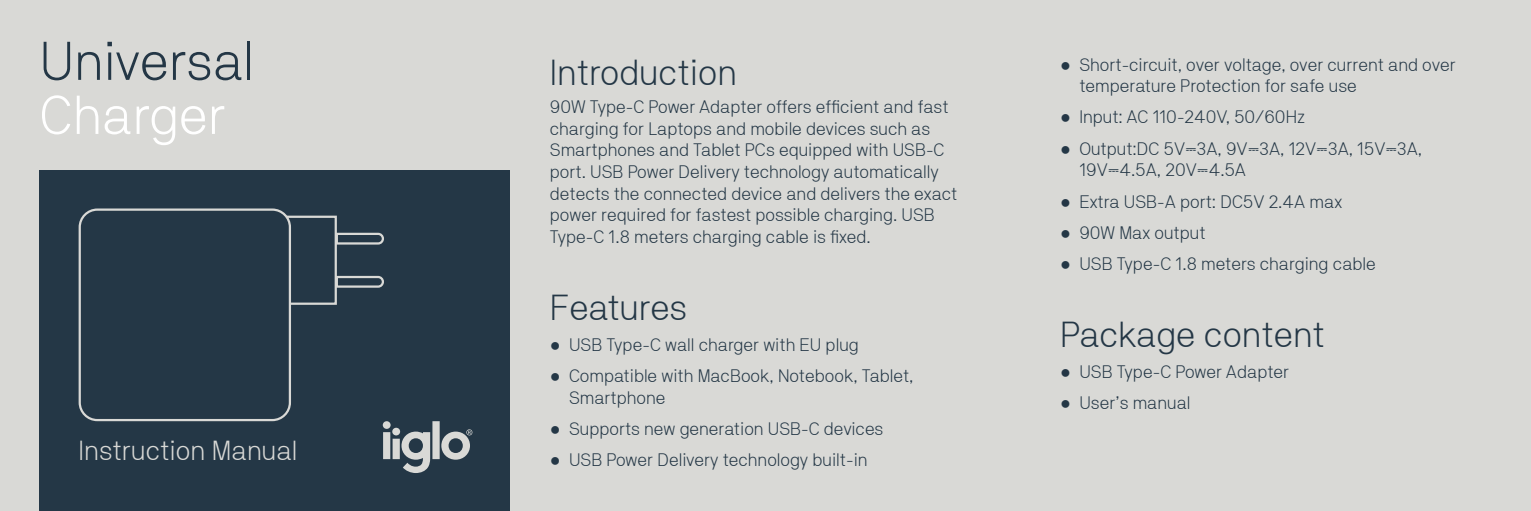
<style>
.page{position:relative;width:1531px;height:511px;background:#fff}
.page>*{position:absolute;margin:0;border:0;box-sizing:border-box;transform-origin:0 0}
.t1{font:300 54px "NB Akademie Std";color:#243746}
.t2{font:300 54px "NB Akademie Std";color:#fff}
.iiglo_manual_txt{font:300 36px "NB Akademie Std";letter-spacing:-.01em;color:#243746}
.iiglo_manual_subhead{font:300 36px "NB Akademie Std";color:#243746}
.t3{font:300 27.45px "NB Akademie Std";color:#d9d9d6}
.iiglo_manual_txt-2{font:300 18px/21.6px "NB Akademie Std";color:#243746}
.s1{font-family:"Arial";font-weight:900}
.s2{font-family:"Cambria";font-weight:400}
</style>
<div class="page">
<div style="left:0;top:0;width:1531px;height:510px;background:#d9d9d6"></div>
<div style="left:40px;top:170px;width:470px;height:340px;background:#243746"></div>
<svg style="left:383px;top:421px;width:89px;height:51px"></svg>
<div style="left:79px;top:208px;width:212px;height:213px;border:2px solid #d9d9d6;border-radius:18px"></div>
<svg style="left:285px;top:214px;width:99px;height:92px"></svg>
<p class="t1" style="left:40px;top:29px;width:216px">Universal</p>
<p class="t2" style="left:40px;top:83px;width:188px">Charger</p>
<p class="t3" style="left:79px;top:433px;width:220px">Instruction Manual</p>
<p class="iiglo_manual_subhead" style="left:550px;top:51px;width:189px">Introduction</p>
<p class="iiglo_manual_txt-2" style="left:550px;top:96px;width:409px">90W Type-C Power Adapter offers efficient and fast charging for Laptops and mobile devices such as Smartphones and Tablet PCs equipped with USB-C port. USB Power Delivery technology automatically detects the connected device and delivers the exact power required for fastest possible charging. USB Type-C 1.8 meters charging cable is fixed.</p>
<p class="iiglo_manual_txt" style="left:550px;top:285px;width:139px">Features</p>
<p class="iiglo_manual_txt-2" style="left:550px;top:333px;width:311px"><span class="s1">●</span> USB Type-C wall charger with EU plug</p>
<p class="iiglo_manual_txt-2" style="left:569px;top:364px;width:346px;text-indent:-19px"><span class="s1">●</span> Compatible with MacBook, Notebook, Tablet,<br>Smartphone</p>
<p class="iiglo_manual_txt-2" style="left:550px;top:417px;width:335px"><span class="s1">●</span> Supports new generation USB-C devices</p>
<p class="iiglo_manual_txt-2" style="left:550px;top:448px;width:319px"><span class="s1">●</span> USB Power Delivery technology built-in</p>
<p class="iiglo_manual_txt-2" style="left:1079px;top:53px;width:378px;text-indent:-19px"><span class="s1">●</span> Short-circuit, over voltage, over current and over temperature Protection for safe use</p>
<p class="iiglo_manual_txt-2" style="left:1060px;top:106px;width:246px"><span class="s1">●</span> Input: AC 110-240V, 50/60Hz</p>
<p class="iiglo_manual_txt-2" style="left:1079px;top:137px;width:344px;text-indent:-19px"><span class="s1">●</span> Output:DC 5V<span class="s2">⎓</span>3A, 9V<span class="s2">⎓</span>3A, 12V<span class="s2">⎓</span>3A, 15V<span class="s2">⎓</span>3A,<br>19V<span class="s2">⎓</span>4.5A, 20V<span class="s2">⎓</span>4.5A</p>
<p class="iiglo_manual_txt-2" style="left:1060px;top:190px;width:283px"><span class="s1">●</span> Extra USB-A port: DC5V 2.4A max</p>
<p class="iiglo_manual_txt-2" style="left:1060px;top:221px;width:147px"><span class="s1">●</span> 90W Max output</p>
<p class="iiglo_manual_txt-2" style="left:1060px;top:252px;width:317px"><span class="s1">●</span> USB Type-C 1.8 meters charging cable</p>
<p class="iiglo_manual_txt" style="left:1060px;top:312px;width:266px">Package content</p>
<p class="iiglo_manual_txt-2" style="left:1060px;top:360px;width:231px"><span class="s1">●</span> USB Type-C Power Adapter</p>
<p class="iiglo_manual_txt-2" style="left:1060px;top:391px;width:132px"><span class="s1">●</span> User’s manual</p>
</div>
